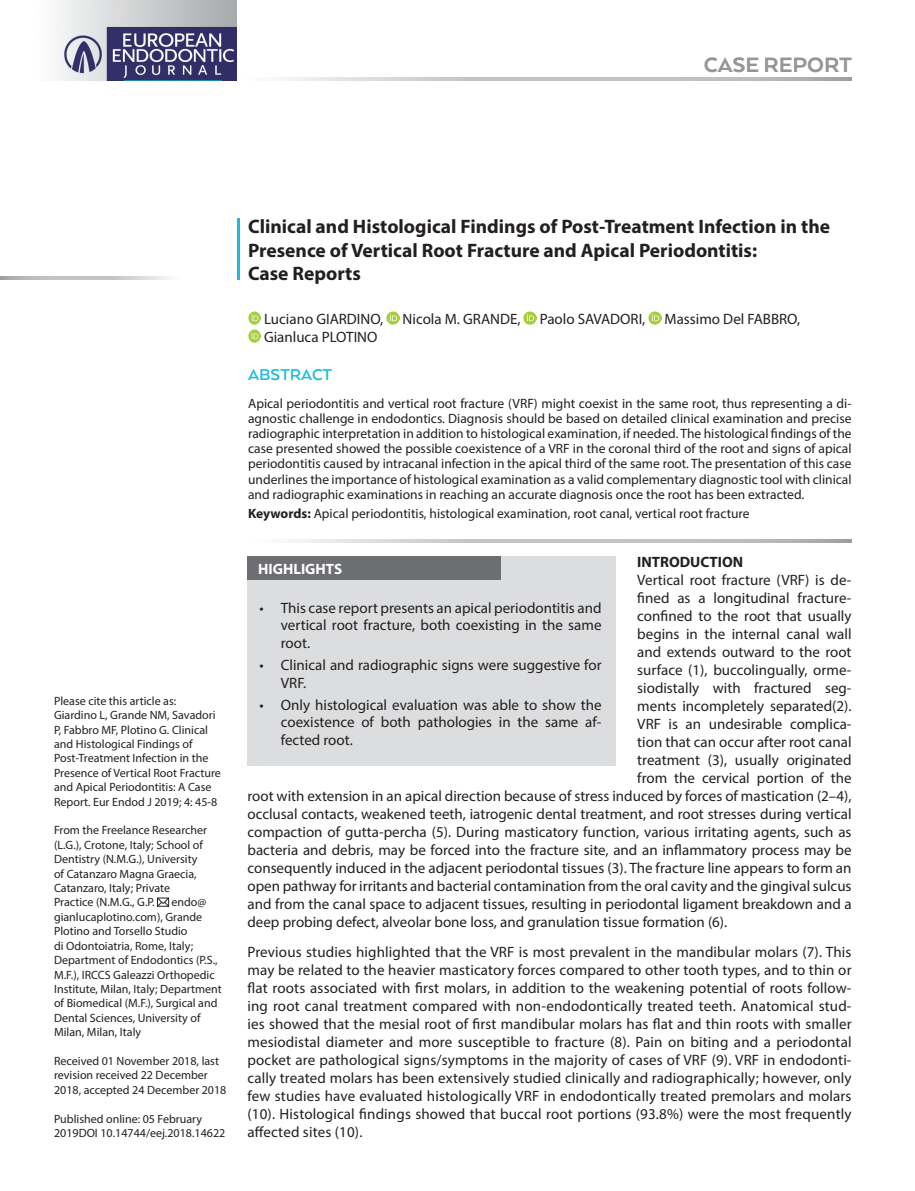
<style>
.page{position:relative;width:915px;height:1191px;background:#fff}
.page>*{position:absolute;margin:0;border:0;box-sizing:border-box;transform-origin:0 0}
.t1{font:800 24px "Arquitecta";color:#939598}
.t2{font:700 19.5px/23.4px "Myriad Pro";color:#231f20}
.t3{font:700 18px "Arquitecta";color:#1abcdc}
.t4{font:15px/18px "Myriad Pro";color:#231f20;text-align:justify}
.t5{font:700 15px "Myriad Pro";color:#231f20}
.t6{font:700 15px "Myriad Pro";color:#fff}
.t7{font:13.5px/15px "Myriad Pro";color:#231f20;text-align:justify}
.t8{font:12px/14.4px "Myriad Pro";color:#231f20}
.s1{font-weight:700}
</style>
<div class="page">
<hr style="left:237px;top:218px;width:2px;height:62px;background:#1abcdc">
<svg style="left:157px;top:897px;width:12px;height:10px"></svg>
<svg style="left:291px;top:539px;width:560px;height:3px;background:#c6c7ca"></svg>
<div style="left:247px;top:556px;width:368px;height:209px;background:#dcddde"></div>
<div style="left:247px;top:556px;width:254px;height:24px;background:#6d6e71"></div>
<svg style="left:386px;top:311px;width:13px;height:13px"></svg>
<svg style="left:523px;top:311px;width:13px;height:13px"></svg>
<svg style="left:648px;top:311px;width:13px;height:13px"></svg>
<svg style="left:248px;top:311px;width:13px;height:31px"></svg>
<svg style="left:0;top:276px;width:169px;height:4px"></svg>
<img style="left:55px;top:0;width:181px;height:80px">
<svg style="left:283px;top:77px;width:568px;height:4px;background:#c6c7ca"></svg>
<p class="t1" style="left:703px;top:50px;width:150px">CASE REPORT</p>
<p class="t8" style="left:54px;top:693px;width:168px">Please cite this article as:<br>Giardino L, Grande NM, Savadori<br>P, Fabbro MF, Plotino G. Clinical and Histological Findings of<br>Post-Treatment Infection in the<br>Presence of Vertical Root Fracture and Apical Periodontitis: A Case<br>Report. Eur Endod J 2019; 4: 45-8</p>
<p class="t8" style="left:54px;top:823px;width:154px">From the Freelance Researcher (L.G.), Crotone, Italy; School of<br>Dentistry (N.M.G.), University of Catanzaro Magna Graecia,<br>Catanzaro, Italy; Private<br>Practice (N.M.G., G.P.</p>
<p class="t8" style="left:54px;top:895px;width:169px;text-indent:117px">endo@ gianlucaplotino.com), Grande<br>Plotino and Torsello Studio<br>di Odontoiatria, Rome, Italy;<br>Department of Endodontics (P.S.,<br>M.F.), IRCCS Galeazzi Orthopedic<br>Institute, Milan, Italy; Department of Biomedical (M.F.), Surgical and<br>Dental Sciences, University of<br>Milan, Milan, Italy</p>
<p class="t8" style="left:54px;top:1053px;width:174px">Received 01 November 2018, last revision received 22 December<br>2018, accepted 24 December 2018</p>
<p class="t8" style="left:54px;top:1111px;width:173px">Published online: 05 February<br>2019DOI 10.14744/eej.2018.14622</p>
<p class="t2" style="left:248px;top:214px;width:583px">Clinical and Histological Findings of Post-Treatment Infection in the<br>Presence of Vertical Root Fracture and Apical Periodontitis:<br>Case Reports</p>
<p class="t4" style="left:264px;top:310px;width:121px">Luciano GIARDINO,</p>
<p class="t4" style="left:402px;top:310px;width:119px">Nicola M. GRANDE,</p>
<p class="t4" style="left:539px;top:310px;width:107px">Paolo SAVADORI,</p>
<p class="t4" style="left:664px;top:310px;width:137px">Massimo Del FABBRO,</p>
<p class="t4" style="left:264px;top:328px;width:115px">Gianluca PLOTINO</p>
<p class="t3" style="left:248px;top:363px;width:85px">ABSTRACT</p>
<p class="t7" style="left:248px;top:396px;width:604px">Apical periodontitis and vertical root fracture (VRF) might coexist in the same root, thus representing a di&shy;agnostic challenge in endodontics. Diagnosis should be based on detailed clinical examination and precise radiographic interpretation in addition to histological examination, if needed. The histological findings of the case presented showed the possible coexistence of a VRF in the coronal third of the root and signs of apical periodontitis caused by intracanal infection in the apical third of the same root. The presentation of this case underlines the importance of histological examination as a valid complementary diagnostic tool with clinical and radiographic examinations in reaching an accurate diagnosis once the root has been extracted.</p>
<p class="t7" style="left:248px;top:505px;width:503px"><span class="s1">Keywords:</span> Apical periodontitis, histological examination, root canal, vertical root fracture</p>
<p class="t5" style="left:637px;top:552px;width:107px">INTRODUCTION</p>
<p class="t4" style="left:637px;top:571px;width:216px">Vertical root fracture (VRF) is de-</p>
<p class="t4" style="left:637px;top:589px;width:216px">fined as a longitudinal fracture-</p>
<p class="t4" style="left:637px;top:607px;width:216px">confined to the root that usually</p>
<p class="t4" style="left:637px;top:625px;width:216px">begins in the internal canal wall</p>
<p class="t4" style="left:637px;top:643px;width:216px">and extends outward to the root</p>
<p class="t4" style="left:637px;top:661px;width:216px">surface (1), buccolingually, orme-</p>
<p class="t4" style="left:637px;top:679px;width:216px">siodistally with fractured seg-</p>
<p class="t4" style="left:637px;top:697px;width:216px">ments incompletely separated(2).</p>
<p class="t4" style="left:637px;top:715px;width:216px">VRF is an undesirable complica-</p>
<p class="t4" style="left:637px;top:732px;width:216px">tion that can occur after root canal</p>
<p class="t4" style="left:637px;top:750px;width:216px">treatment (3), usually originated</p>
<p class="t4" style="left:637px;top:768px;width:216px">from the cervical portion of the</p>
<p class="t4" style="left:247px;top:786px;width:605px">root with extension in an apical direction because of stress induced by forces of mastication (2–4),</p>
<p class="t4" style="left:247px;top:804px;width:605px">occlusal contacts, weakened teeth, iatrogenic dental treatment, and root stresses during vertical</p>
<p class="t4" style="left:247px;top:822px;width:605px">compaction of gutta-percha (5). During masticatory function, various irritating agents, such as</p>
<p class="t4" style="left:247px;top:840px;width:605px">bacteria and debris, may be forced into the fracture site, and an inflammatory process may be</p>
<p class="t4" style="left:247px;top:858px;width:605px">consequently induced in the adjacent periodontal tissues (3). The fracture line appears to form an</p>
<p class="t4" style="left:247px;top:876px;width:605px">open pathway for irritants and bacterial contamination from the oral cavity and the gingival sulcus</p>
<p class="t4" style="left:247px;top:894px;width:605px">and from the canal space to adjacent tissues, resulting in periodontal ligament breakdown and a</p>
<p class="t4" style="left:247px;top:912px;width:481px">deep probing defect, alveolar bone loss, and granulation tissue formation (6).</p>
<p class="t4" style="left:247px;top:943px;width:605px">Previous studies highlighted that the VRF is most prevalent in the mandibular molars (7). This may be related to the heavier masticatory forces compared to other tooth types, and to thin or flat roots associated with first molars, in addition to the weakening potential of roots follow&shy;ing root canal treatment compared with non-endodontically treated teeth. Anatomical stud&shy;ies showed that the mesial root of first mandibular molars has flat and thin roots with smaller mesiodistal diameter and more susceptible to fracture (8). Pain on biting and a periodontal pocket are pathological signs/symptoms in the majority of cases of VRF (9). VRF in endodonti&shy;cally treated molars has been extensively studied clinically and radiographically; however, only few studies have evaluated histologically VRF in endodontically treated premolars and molars (10). Histological findings showed that buccal root portions (93.8%) were the most frequently affected sites (10).</p>
<p class="t6" style="left:258px;top:559px;width:85px">HIGHLIGHTS</p>
<p class="t4" style="left:281px;top:598px;width:322px;text-indent:-21px">• This case report presents an apical periodontitis and vertical root fracture, both coexisting in the same root.</p>
<p class="t4" style="left:281px;top:656px;width:322px;text-indent:-21px">• Clinical and radiographic signs were suggestive for<br>VRF.</p>
<p class="t4" style="left:281px;top:695px;width:322px;text-indent:-21px">• Only histological evaluation was able to show the coexistence of both pathologies in the same af&shy;fected root.</p>
</div>
